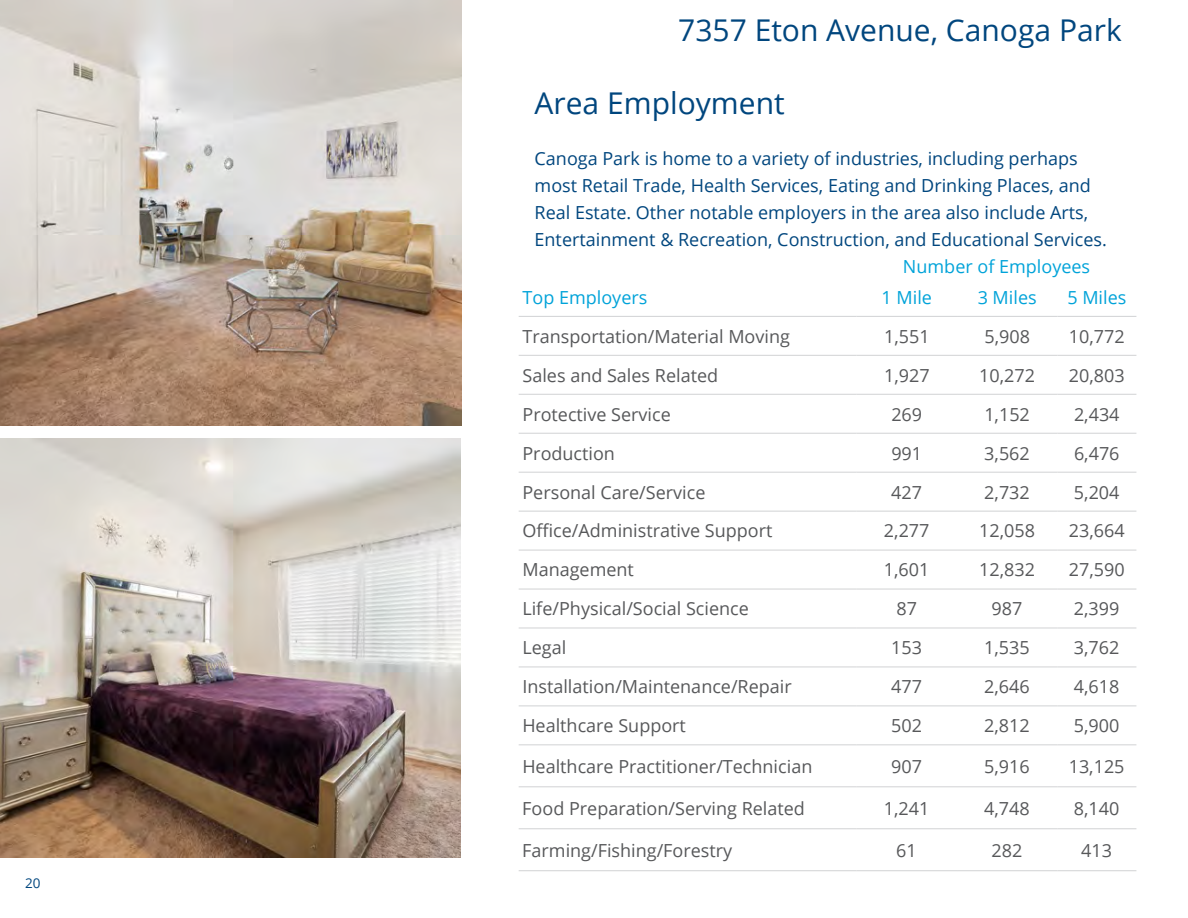
<style>
.page{position:relative;width:1188px;height:918px;background:#fff}
.page>*{position:absolute;margin:0;border:0;box-sizing:border-box;transform-origin:0 0}
.Page_Subhead{font:30px "Open Sans";color:#00467e}
.BC{font:18px "Open Sans";color:#57585a}
.t1{font:18px/27px "Open Sans";color:#00467e}
.Tiny_Table_Text{font:18px "Open Sans";color:#57585a}
.Table_Headers{font:18px "Open Sans";color:#00a3d9}
.t2{font:13.5px "Open Sans";color:#00467e}
</style>
<div class="page">
<img style="left:0;top:0;width:462px;height:426px">
<img style="left:0;top:439px;width:460px;height:418px">
<hr style="left:519px;top:433px;width:338px;height:1px;background:#d1d2d4">
<hr style="left:857px;top:433px;width:100px;height:1px;background:#d1d2d4">
<hr style="left:957px;top:433px;width:100px;height:1px;background:#d1d2d4">
<hr style="left:1057px;top:433px;width:79px;height:1px;background:#d1d2d4">
<hr style="left:519px;top:667px;width:338px;height:1px;background:#d1d2d4">
<hr style="left:857px;top:667px;width:100px;height:1px;background:#d1d2d4">
<hr style="left:957px;top:667px;width:100px;height:1px;background:#d1d2d4">
<hr style="left:1057px;top:667px;width:79px;height:1px;background:#d1d2d4">
<hr style="left:519px;top:316px;width:338px;height:1px;background:#d1d2d4">
<hr style="left:857px;top:316px;width:100px;height:1px;background:#d1d2d4">
<hr style="left:957px;top:316px;width:100px;height:1px;background:#d1d2d4">
<hr style="left:1057px;top:316px;width:79px;height:1px;background:#d1d2d4">
<hr style="left:519px;top:745px;width:338px;height:1px;background:#d1d2d4">
<hr style="left:857px;top:745px;width:100px;height:1px;background:#d1d2d4">
<hr style="left:957px;top:745px;width:100px;height:1px;background:#d1d2d4">
<hr style="left:1057px;top:745px;width:79px;height:1px;background:#d1d2d4">
<hr style="left:519px;top:787px;width:338px;height:1px;background:#d1d2d4">
<hr style="left:857px;top:787px;width:100px;height:1px;background:#d1d2d4">
<hr style="left:957px;top:787px;width:100px;height:1px;background:#d1d2d4">
<hr style="left:1057px;top:787px;width:79px;height:1px;background:#d1d2d4">
<hr style="left:519px;top:829px;width:338px;height:1px;background:#d1d2d4">
<hr style="left:857px;top:829px;width:100px;height:1px;background:#d1d2d4">
<hr style="left:957px;top:829px;width:100px;height:1px;background:#d1d2d4">
<hr style="left:1057px;top:829px;width:79px;height:1px;background:#d1d2d4">
<hr style="left:519px;top:870px;width:338px;height:1px;background:#d1d2d4">
<hr style="left:857px;top:870px;width:100px;height:1px;background:#d1d2d4">
<hr style="left:957px;top:870px;width:100px;height:1px;background:#d1d2d4">
<hr style="left:1057px;top:870px;width:79px;height:1px;background:#d1d2d4">
<hr style="left:519px;top:355px;width:338px;height:1px;background:#d1d2d4">
<hr style="left:857px;top:355px;width:100px;height:1px;background:#d1d2d4">
<hr style="left:957px;top:355px;width:100px;height:1px;background:#d1d2d4">
<hr style="left:1057px;top:355px;width:79px;height:1px;background:#d1d2d4">
<hr style="left:519px;top:394px;width:338px;height:1px;background:#d1d2d4">
<hr style="left:857px;top:394px;width:100px;height:1px;background:#d1d2d4">
<hr style="left:957px;top:394px;width:100px;height:1px;background:#d1d2d4">
<hr style="left:1057px;top:394px;width:79px;height:1px;background:#d1d2d4">
<hr style="left:519px;top:472px;width:338px;height:1px;background:#d1d2d4">
<hr style="left:857px;top:472px;width:100px;height:1px;background:#d1d2d4">
<hr style="left:957px;top:472px;width:100px;height:1px;background:#d1d2d4">
<hr style="left:1057px;top:472px;width:79px;height:1px;background:#d1d2d4">
<hr style="left:519px;top:511px;width:338px;height:1px;background:#d1d2d4">
<hr style="left:857px;top:511px;width:100px;height:1px;background:#d1d2d4">
<hr style="left:957px;top:511px;width:100px;height:1px;background:#d1d2d4">
<hr style="left:1057px;top:511px;width:79px;height:1px;background:#d1d2d4">
<hr style="left:519px;top:550px;width:338px;height:1px;background:#d1d2d4">
<hr style="left:857px;top:550px;width:100px;height:1px;background:#d1d2d4">
<hr style="left:957px;top:550px;width:100px;height:1px;background:#d1d2d4">
<hr style="left:1057px;top:550px;width:79px;height:1px;background:#d1d2d4">
<hr style="left:519px;top:589px;width:338px;height:1px;background:#d1d2d4">
<hr style="left:857px;top:589px;width:100px;height:1px;background:#d1d2d4">
<hr style="left:957px;top:589px;width:100px;height:1px;background:#d1d2d4">
<hr style="left:1057px;top:589px;width:79px;height:1px;background:#d1d2d4">
<hr style="left:519px;top:628px;width:338px;height:1px;background:#d1d2d4">
<hr style="left:857px;top:628px;width:100px;height:1px;background:#d1d2d4">
<hr style="left:957px;top:628px;width:100px;height:1px;background:#d1d2d4">
<hr style="left:1057px;top:628px;width:79px;height:1px;background:#d1d2d4">
<hr style="left:519px;top:706px;width:338px;height:1px;background:#d1d2d4">
<hr style="left:857px;top:706px;width:100px;height:1px;background:#d1d2d4">
<hr style="left:957px;top:706px;width:100px;height:1px;background:#d1d2d4">
<hr style="left:1057px;top:706px;width:79px;height:1px;background:#d1d2d4">
<p class="t2" style="left:25px;top:874px;width:17px">20</p>
<p class="Page_Subhead" style="left:678px;top:10px;width:445px">7357 Eton Avenue, Canoga Park</p>
<p class="Page_Subhead" style="left:535px;top:82px;width:252px">Area Employment</p>
<p class="t1" style="left:535px;top:144px;width:574px">Canoga Park is home to a variety of industries, including perhaps most Retail Trade, Health Services, Eating and Drinking Places, and Real Estate. Other notable employers in the area also include Arts, Entertainment &amp; Recreation, Construction, and Educational Services.</p>
<p class="Table_Headers" style="left:903px;top:254px;width:189px">Number of Employees</p>
<p class="Table_Headers" style="left:523px;top:285px;width:126px">Top Employers</p>
<p class="Table_Headers" style="left:882px;top:285px;width:52px">1 Mile</p>
<p class="Table_Headers" style="left:978px;top:285px;width:61px">3 Miles</p>
<p class="Table_Headers" style="left:1067px;top:285px;width:61px">5 Miles</p>
<p class="BC" style="left:523px;top:324px;width:269px">Transportation/Material Moving</p>
<p class="Tiny_Table_Text" style="left:884px;top:324px;width:47px">1,551</p>
<p class="Tiny_Table_Text" style="left:984px;top:324px;width:47px">5,908</p>
<p class="Tiny_Table_Text" style="left:1069px;top:324px;width:57px">10,772</p>
<p class="BC" style="left:523px;top:363px;width:197px">Sales and Sales Related</p>
<p class="Tiny_Table_Text" style="left:884px;top:363px;width:47px">1,927</p>
<p class="Tiny_Table_Text" style="left:979px;top:363px;width:57px">10,272</p>
<p class="Tiny_Table_Text" style="left:1069px;top:363px;width:57px">20,803</p>
<p class="BC" style="left:523px;top:402px;width:150px">Protective Service</p>
<p class="Tiny_Table_Text" style="left:891px;top:402px;width:32px">269</p>
<p class="Tiny_Table_Text" style="left:984px;top:402px;width:47px">1,152</p>
<p class="Tiny_Table_Text" style="left:1074px;top:402px;width:47px">2,434</p>
<p class="BC" style="left:522px;top:441px;width:94px">Production</p>
<p class="Tiny_Table_Text" style="left:891px;top:441px;width:32px">991</p>
<p class="Tiny_Table_Text" style="left:984px;top:441px;width:47px">3,562</p>
<p class="Tiny_Table_Text" style="left:1074px;top:441px;width:47px">6,476</p>
<p class="BC" style="left:522px;top:480px;width:185px">Personal Care/Service</p>
<p class="Tiny_Table_Text" style="left:891px;top:480px;width:32px">427</p>
<p class="Tiny_Table_Text" style="left:984px;top:480px;width:47px">2,732</p>
<p class="Tiny_Table_Text" style="left:1074px;top:480px;width:47px">5,204</p>
<p class="BC" style="left:522px;top:519px;width:251px">Office/Administrative Support</p>
<p class="Tiny_Table_Text" style="left:884px;top:519px;width:47px">2,277</p>
<p class="Tiny_Table_Text" style="left:979px;top:519px;width:57px">12,058</p>
<p class="Tiny_Table_Text" style="left:1069px;top:519px;width:57px">23,664</p>
<p class="BC" style="left:522px;top:558px;width:113px">Management</p>
<p class="Tiny_Table_Text" style="left:884px;top:558px;width:47px">1,601</p>
<p class="Tiny_Table_Text" style="left:979px;top:558px;width:57px">12,832</p>
<p class="Tiny_Table_Text" style="left:1069px;top:558px;width:57px">27,590</p>
<p class="BC" style="left:522px;top:597px;width:228px">Life/Physical/Social Science</p>
<p class="Tiny_Table_Text" style="left:896px;top:597px;width:22px">87</p>
<p class="Tiny_Table_Text" style="left:992px;top:597px;width:32px">987</p>
<p class="Tiny_Table_Text" style="left:1074px;top:597px;width:47px">2,399</p>
<p class="BC" style="left:522px;top:635px;width:45px">Legal</p>
<p class="Tiny_Table_Text" style="left:891px;top:635px;width:32px">153</p>
<p class="Tiny_Table_Text" style="left:984px;top:635px;width:47px">1,535</p>
<p class="Tiny_Table_Text" style="left:1074px;top:635px;width:47px">3,762</p>
<p class="BC" style="left:522px;top:674px;width:271px">Installation/Maintenance/Repair</p>
<p class="Tiny_Table_Text" style="left:891px;top:674px;width:32px">477</p>
<p class="Tiny_Table_Text" style="left:984px;top:674px;width:47px">2,646</p>
<p class="Tiny_Table_Text" style="left:1074px;top:674px;width:47px">4,618</p>
<p class="BC" style="left:522px;top:713px;width:165px">Healthcare Support</p>
<p class="Tiny_Table_Text" style="left:891px;top:713px;width:32px">502</p>
<p class="Tiny_Table_Text" style="left:984px;top:713px;width:47px">2,812</p>
<p class="Tiny_Table_Text" style="left:1074px;top:713px;width:47px">5,900</p>
<p class="BC" style="left:522px;top:754px;width:292px">Healthcare Practitioner/Technician</p>
<p class="Tiny_Table_Text" style="left:891px;top:754px;width:32px">907</p>
<p class="Tiny_Table_Text" style="left:984px;top:754px;width:47px">5,916</p>
<p class="Tiny_Table_Text" style="left:1069px;top:754px;width:57px">13,125</p>
<p class="BC" style="left:522px;top:796px;width:284px">Food Preparation/Serving Related</p>
<p class="Tiny_Table_Text" style="left:884px;top:796px;width:47px">1,241</p>
<p class="Tiny_Table_Text" style="left:984px;top:796px;width:47px">4,748</p>
<p class="Tiny_Table_Text" style="left:1074px;top:796px;width:47px">8,140</p>
<p class="BC" style="left:522px;top:838px;width:211px">Farming/Fishing/Forestry</p>
<p class="Tiny_Table_Text" style="left:896px;top:838px;width:22px">61</p>
<p class="Tiny_Table_Text" style="left:991px;top:838px;width:32px">282</p>
<p class="Tiny_Table_Text" style="left:1081px;top:838px;width:32px">413</p>
</div>
